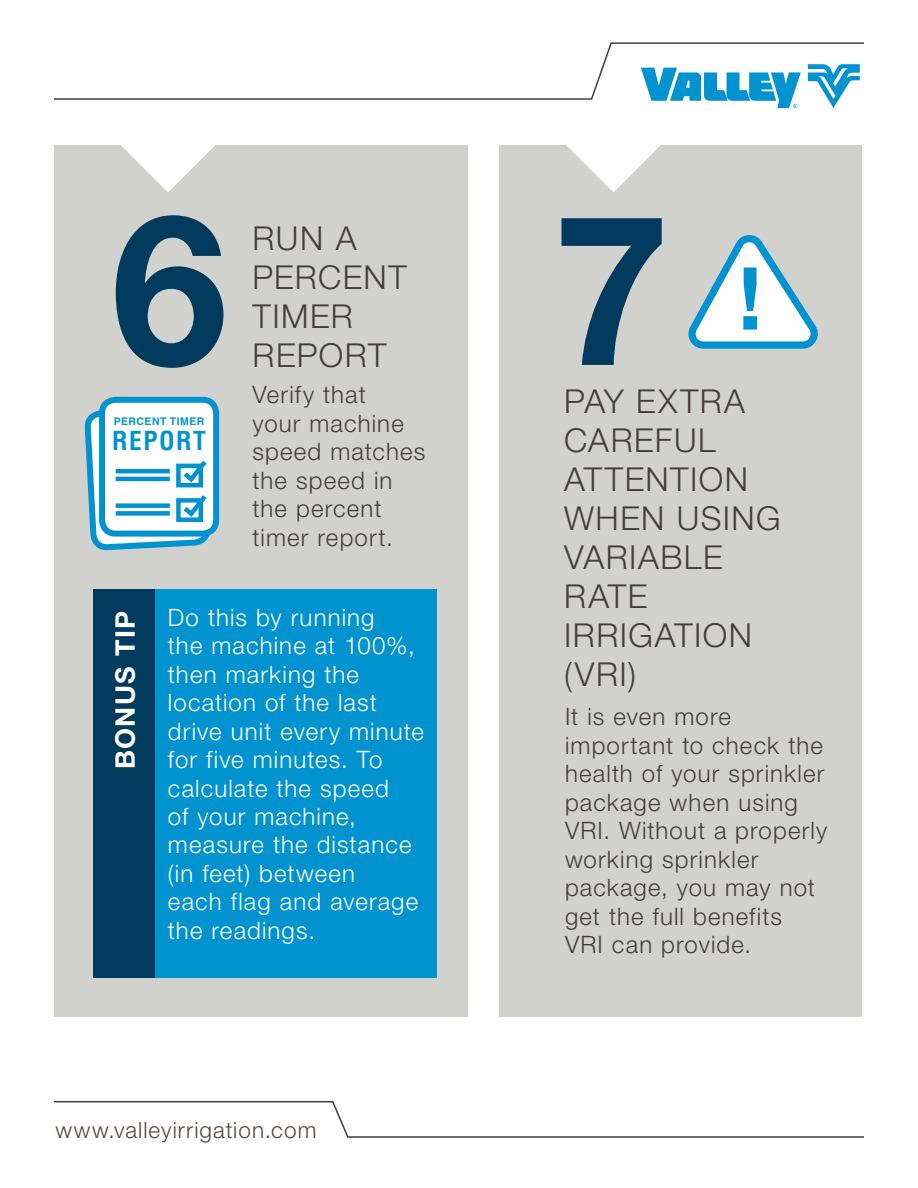
<style>
.page{position:relative;width:918px;height:1188px;background:#fff}
.page>*{position:absolute;margin:0;border:0;box-sizing:border-box;transform-origin:0 0}
.t1{font:700 209.55px "Helvetica Neue LT Std";color:#003a5d}
.t2{font:700 86.85px "Helvetica Neue LT Std";color:#0093d0}
.t3{font:300 33px/39px "Helvetica Neue LT Std";letter-spacing:.045em;color:#443f38}
.t4{font:700 27px "Helvetica Neue LT Std";letter-spacing:.05em;color:#fff}
.t5{font:700 condensed 25.5px "Helvetica LT Std";letter-spacing:.055em;color:#0093d0}
.t6{font:300 24px/28.5px "Helvetica Neue LT Std";letter-spacing:.045em;color:#443f38}
.t7{font:300 24px/28.5px "Helvetica Neue LT Std";letter-spacing:.045em;color:#fff}
.t8{font:300 22.5px "Helvetica Neue LT Std";letter-spacing:.05em;color:#554742}
.t9{font:700 10.5px "Helvetica LT Std";letter-spacing:.04em;color:#0093d0}
</style>
<div class="page">
<svg style="left:828px;top:100px;width:11px;height:8px"></svg>
<svg style="left:651px;top:100px;width:147px;height:8px"></svg>
<svg style="left:54px;top:1101px;width:810px;height:37px"></svg>
<svg style="left:54px;top:42px;width:810px;height:58px"></svg>
<div style="left:499px;top:145px;width:363px;height:872px;background:#d1d1ce"></div>
<svg style="left:566px;top:145px;width:95px;height:47px"></svg>
<div style="left:54px;top:145px;width:414px;height:872px;background:#d1d1ce"></div>
<svg style="left:121px;top:145px;width:94px;height:47px"></svg>
<div style="left:94px;top:589px;width:342px;height:388px;background:#0093d0"></div>
<div style="left:94px;top:589px;width:61px;height:388px;background:#003a5d"></div>
<div style="left:102px;top:400px;width:114px;height:134px;background:#fff;border-radius:14px"></div>
<div style="left:99px;top:397px;width:120px;height:140px;border:6px solid #0093d0;border-radius:14px"></div>
<svg style="left:87px;top:408px;width:124px;height:355px"></svg>
<hr style="left:116px;top:469px;width:54px;height:4px;background:#0093d0">
<hr style="left:116px;top:477px;width:54px;height:4px;background:#0093d0">
<div style="left:116px;top:503px;width:54px;height:5px;background:#0093d0"></div>
<div style="left:116px;top:511px;width:54px;height:5px;background:#0093d0"></div>
<svg style="left:688px;top:237px;width:130px;height:112px"></svg>
<h1 class="t1" style="left:111px;top:161px;width:118px">6</h1>
<h3 class="t3" style="left:253px;top:218px;width:156px">RUN A<br>PERCENT<br>TIMER<br>REPORT</h3>
<p class="t6" style="left:253px;top:380px;width:174px">Verify that<br>your machine speed matches the speed in the percent timer report.</p>
<p class="t9" style="left:114px;top:414px;width:92px">PERCENT TIMER</p>
<p class="t5" style="left:112px;top:425px;width:95px">REPORT</p>
<p class="t9" style="left:100px;top:428px;width:92px;rotate:-3deg">PERCENT TIMER</p>
<p class="t5" style="left:99px;top:439px;width:95px;rotate:-3deg">REPORT</p>
<p class="t4" style="left:109px;top:769px;width:160px;rotate:-90deg">BONUS TIP</p>
<p class="t7" style="left:168px;top:602px;width:258px">Do this by running<br>the machine at 100%, then marking the location of the last drive unit every minute for five minutes. To calculate the speed<br>of your machine, measure the distance (in feet) between<br>each flag and average the readings.</p>
<p class="t8" style="left:56px;top:1116px;width:262px">www.valleyirrigation.com</p>
<h1 class="t1" style="left:553px;top:161px;width:118px">7</h1>
<h3 class="t3" style="left:564px;top:381px;width:218px">PAY EXTRA<br>CAREFUL<br>ATTENTION<br>WHEN USING<br>VARIABLE<br>RATE<br>IRRIGATION (VRI)</h3>
<p class="t6" style="left:565px;top:702px;width:264px">It is even more important to check the health of your sprinkler package when using<br>VRI. Without a properly working sprinkler package, you may not get the full benefits<br>VRI can provide.</p>
<h2 class="t2" style="left:738px;top:245px;width:26px">!</h2>
</div>
